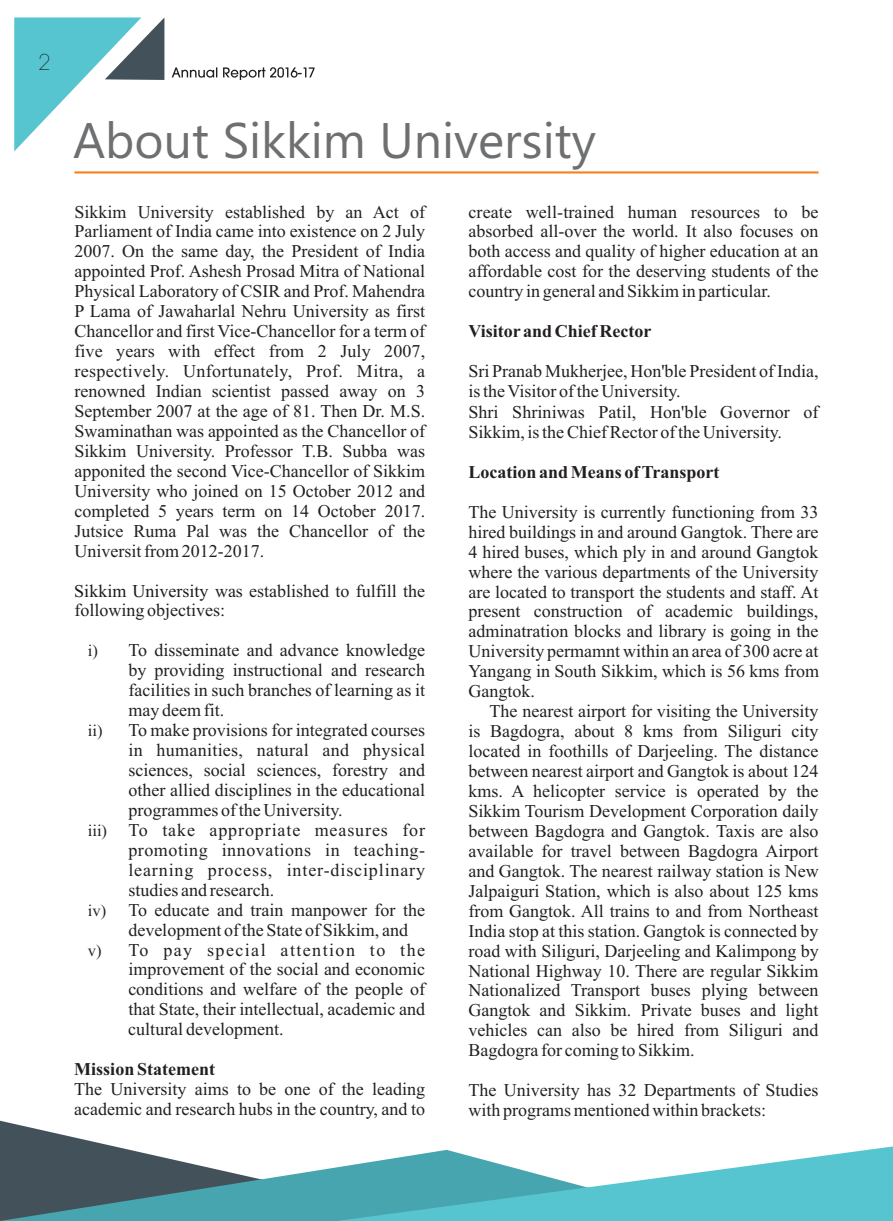
<style>
.page{position:relative;width:893px;height:1221px;background:#fff}
.page>*{position:absolute;margin:0;border:0;box-sizing:border-box;transform-origin:0 0}
.t1{font:49.95px "Ebrima";color:#6d6f71}
.t2{font:24px "Avant Garde Ext Lit ITCTT";color:#231f20}
.t3{font:18px/20px "Times New Roman";color:#231f20;text-align:justify}
.t4{font:18px "Times New Roman";letter-spacing:.05em;color:#231f20}
.t5{font:700 18px "Times New Roman";color:#231f20}
.t6{font:18px "Times New Roman";letter-spacing:.03em;color:#231f20}
.t7{font:18px "Times New Roman";letter-spacing:.08em;color:#231f20}
.s1{color:#1a1a1a}
.s2{font-size:16.5px}
</style>
<div class="page">
<svg style="left:0;top:1120px;width:126px;height:29px"></svg>
<svg style="left:0;top:1149px;width:337px;height:71px"></svg>
<svg style="left:337px;top:1146px;width:556px;height:74px"></svg>
<svg style="left:14px;top:17px;width:150px;height:134px"></svg>
<svg style="left:172px;top:67px;width:143px;height:13px"></svg>
<hr style="left:74px;top:171px;width:745px;height:2px;background:#f5821f">
<h2 class="t2" style="left:39px;top:48px;width:13px">2</h2>
<h1 class="t1" style="left:73px;top:121px;width:524px">About Sikkim University</h1>
<p class="t3" style="left:74px;top:203px;width:352px">Sikkim University established by an Act of Parliament of India came into existence on 2 July 2007. On the same day, the President of India appointed Prof. Ashesh Prosad Mitra of National Physical Laboratory of CSIR and Prof. Mahendra P Lama of Jawaharlal Nehru University as first Chancellor and first Vice-Chancellor for a term of five years with effect from 2 July 2007, respectively. Unfortunately, Prof. Mitra, a renowned Indian scientist passed away on 3<br>September 2007 at the age of 81. Then Dr. M.S.<br>Swaminathan was appointed as the Chancellor of Sikkim University. Professor T.B. Subba was apponited the second Vice-Chancellor of Sikkim University who joined on 15 October 2012 and completed 5 years term on 14 October 2017.<br>Jutsice Ruma Pal was the Chancellor of the Universit from 2012-2017.</p>
<p class="t3" style="left:74px;top:582px;width:352px"><span class="s1">Sikkim University</span> was established to fulfill the following objectives:</p>
<p class="t3" style="left:88px;top:642px;width:339px"><span class="s2">i)</span> To disseminate and advance knowledge</p>
<p class="t3" style="left:128px;top:662px;width:298px">by providing instructional and research</p>
<p class="t3" style="left:128px;top:682px;width:298px">facilities in such branches of learning as it</p>
<p class="t3" style="left:128px;top:702px;width:97px">may deem fit.</p>
<p class="t3" style="left:88px;top:721px;width:339px"><span class="s2">ii)</span> To make provisions for integrated courses</p>
<p class="t3" style="left:128px;top:741px;width:298px">in humanities, natural and physical</p>
<p class="t3" style="left:128px;top:761px;width:298px">sciences, social sciences, forestry and</p>
<p class="t3" style="left:128px;top:781px;width:298px">other allied disciplines in the educational</p>
<p class="t3" style="left:128px;top:801px;width:216px">programmes of the University.</p>
<p class="t4" style="left:88px;top:823px;width:339px"><span class="s2">iii)</span> To take appropriate measures for</p>
<p class="t6" style="left:128px;top:843px;width:298px">promoting innovations in teaching-</p>
<p class="t4" style="left:128px;top:863px;width:298px">learning process, inter-disciplinary</p>
<p class="t3" style="left:128px;top:881px;width:147px">studies and research.</p>
<p class="t3" style="left:88px;top:901px;width:339px"><span class="s2">iv)</span> To educate and train manpower for the</p>
<p class="t3" style="left:128px;top:921px;width:281px">development of the State of Sikkim, and</p>
<p class="t7" style="left:88px;top:943px;width:339px"><span class="s2">v)</span> To pay special attention to the</p>
<p class="t3" style="left:128px;top:961px;width:298px">improvement of the social and economic</p>
<p class="t3" style="left:128px;top:981px;width:298px">conditions and welfare of the people of</p>
<p class="t3" style="left:128px;top:1001px;width:298px">that State, their intellectual, academic and</p>
<p class="t3" style="left:128px;top:1020px;width:157px">cultural development.</p>
<p class="t5" style="left:74px;top:1062px;width:142px">Mission Statement</p>
<p class="t3" style="left:74px;top:1080px;width:352px">The University aims to be one of the leading academic and research hubs in the country, and to</p>
<p class="t3" style="left:468px;top:203px;width:352px">create well-trained human resources to be absorbed all-over the world. It also focuses on both access and quality of higher education at an affordable cost for the deserving students of the country in general and Sikkim in particular.</p>
<p class="t5" style="left:468px;top:325px;width:185px">Visitor and Chief Rector</p>
<p class="t3" style="left:468px;top:363px;width:352px;text-align:left">Sri Pranab Mukherjee, Hon'ble President of India, is the Visitor of the University.<br>Shri Shriniwas Patil, Hon'ble Governor of Sikkim, is the Chief Rector of the University.</p>
<p class="t5" style="left:468px;top:465px;width:253px">Location and Means of Transport</p>
<p class="t3" style="left:468px;top:503px;width:352px">The University is currently functioning from 33 hired buildings in and around Gangtok. There are 4 hired buses, which ply in and around Gangtok where the various departments of the University are located to transport the students and staff. At present construction of academic buildings, adminatration blocks and library is going in the University permamnt within an area of 300 acre at Yangang in South Sikkim, which is 56 kms from Gangtok.</p>
<p class="t3" style="left:468px;top:703px;width:352px;text-indent:21px">The nearest airport for visiting the University is Bagdogra, about 8 kms from Siliguri city located in foothills of Darjeeling. The distance between nearest airport and Gangtok is about 124 kms. A helicopter service is operated by the Sikkim Tourism Development Corporation daily between Bagdogra and Gangtok. Taxis are also available for travel between Bagdogra Airport and Gangtok. The nearest railway station is New Jalpaiguri Station, which is also about 125 kms from Gangtok. All trains to and from Northeast India stop at this station. Gangtok is connected by road with Siliguri, Darjeeling and Kalimpong by National Highway 10. There are regular Sikkim Nationalized Transport buses plying between Gangtok and Sikkim. Private buses and light vehicles can also be hired from Siliguri and Bagdogra for coming to Sikkim.</p>
<p class="t3" style="left:468px;top:1081px;width:352px">The University has 32 Departments of Studies with programs mentioned within brackets:</p>
</div>
